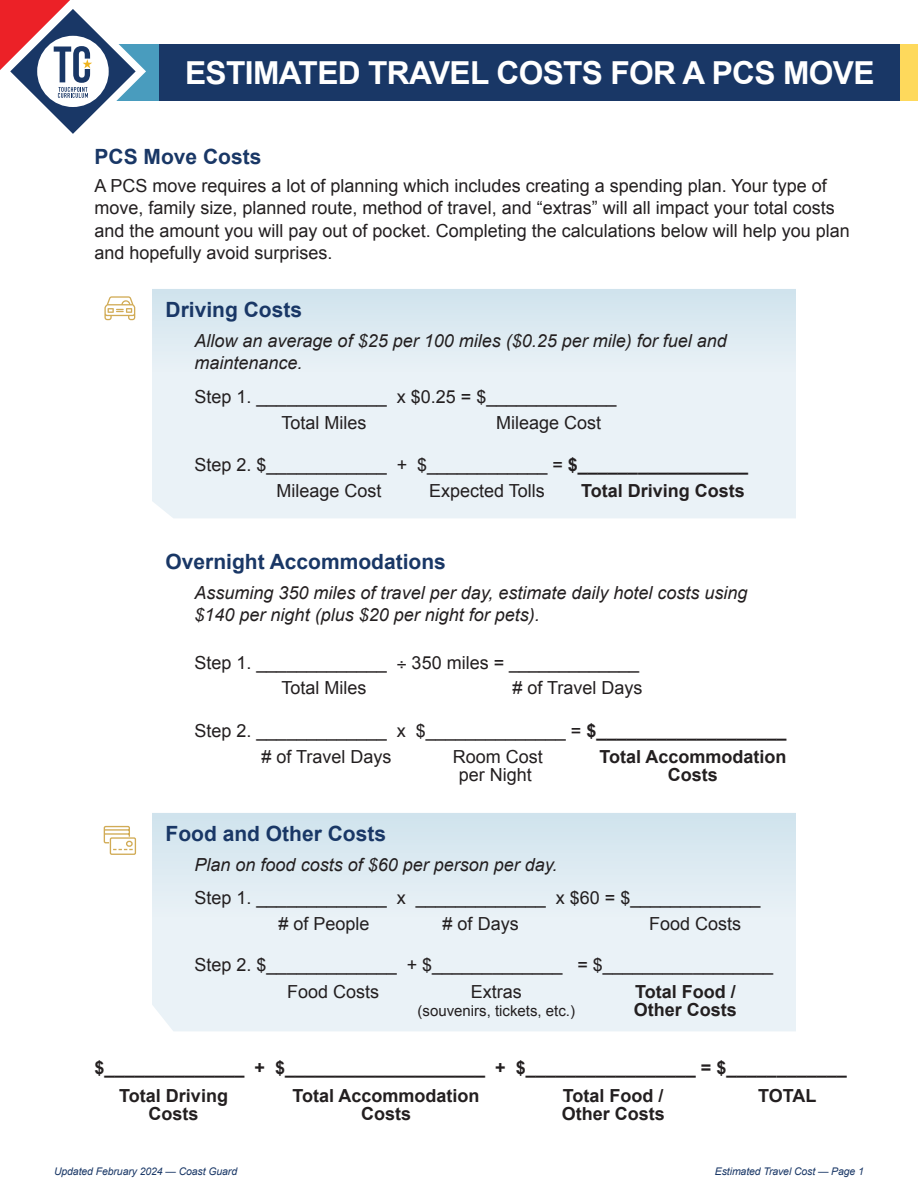
<style>
.page{position:relative;width:918px;height:1188px;background:#fff}
.page>*{position:absolute;margin:0;border:0;box-sizing:border-box;transform-origin:0 0}
.t1{font:700 31.65px "Arial";letter-spacing:-.02em;color:#fff}
.t2{font:700 21px "Arial";color:#193766}
.t3{font:18px/22.5px "Arial";color:#231f20}
.t4{font:italic 18px/22.5px "Arial";color:#231f20}
.t5{font:700 18px/18px "Arial";color:#231f20;text-align:center}
.t6{font:15px "Arial";color:#231f20}
.t7{font:italic 10.5px "Arial";letter-spacing:-.01em;color:#193766}
.s1{font-weight:700}
</style>
<div class="page">
<div style="left:152px;top:391px;width:644px;height:127px;background:#eaf2f7"></div>
<div style="left:152px;top:289px;width:756px;height:102px;background:linear-gradient(to bottom,#d0e3ed,#edf4f8)"></div>
<div style="left:152px;top:942px;width:644px;height:89px;background:#eaf2f7"></div>
<div style="left:152px;top:813px;width:756px;height:129px;background:linear-gradient(to bottom,#d0e3ed,#eef4f8)"></div>
<svg style="left:103px;top:825px;width:34px;height:30px"></svg>
<svg style="left:104px;top:296px;width:31px;height:24px"></svg>
<div style="left:796px;top:273px;width:122px;height:855px;background:#fff"></div>
<div style="left:74px;top:44px;width:844px;height:56px;background:#193766"></div>
<div style="left:95px;top:44px;width:64px;height:56px;background:#499cbe"></div>
<div style="left:901px;top:44px;width:17px;height:56px;background:#fed95c"></div>
<svg style="left:0;top:0;width:156px;height:134px"></svg>
<p class="t1" style="left:185px;top:52px;width:691px">ESTIMATED TRAVEL COSTS FOR A PCS MOVE</p>
<p class="t2" style="left:94px;top:143px;width:168px">PCS Move Costs</p>
<p class="t3" style="left:94px;top:174px;width:757px">A PCS move requires a lot of planning which includes creating a spending plan. Your type of move, family size, planned route, method of travel, and “extras” will all impact your total costs and the amount you will pay out of pocket. Completing the calculations below will help you plan and hopefully avoid surprises.</p>
<p class="t2" style="left:166px;top:296px;width:138px">Driving Costs</p>
<p class="t4" style="left:195px;top:330px;width:534px">Allow an average of $25 per 100 miles ($0.25 per mile) for fuel and maintenance.</p>
<p class="t3" style="left:195px;top:386px;width:423px">Step 1. _____________ x $0.25 = $_____________</p>
<p class="t3" style="left:281px;top:411px;width:87px">Total Miles</p>
<p class="t3" style="left:496px;top:411px;width:107px">Mileage Cost</p>
<p class="t3" style="left:195px;top:453px;width:555px">Step 2. $____________ + $____________ = <span class="s1">$_________________</span></p>
<p class="t3" style="left:276px;top:479px;width:107px">Mileage Cost</p>
<p class="t3" style="left:429px;top:479px;width:117px">Expected Tolls</p>
<p class="t5" style="left:581px;top:482px;width:165px">Total Driving Costs</p>
<p class="t2" style="left:166px;top:548px;width:282px">Overnight Accommodations</p>
<p class="t4" style="left:195px;top:582px;width:554px">Assuming 350 miles of travel per day, estimate daily hotel costs using $140 per night (plus $20 per night for pets).</p>
<p class="t3" style="left:195px;top:652px;width:446px">Step 1. _____________ ÷ 350 miles = _____________</p>
<p class="t3" style="left:281px;top:677px;width:87px">Total Miles</p>
<p class="t3" style="left:512px;top:677px;width:132px"># of Travel Days</p>
<p class="t3" style="left:195px;top:719px;width:594px">Step 2. _____________ x $______________ = <span class="s1">$___________________</span></p>
<p class="t3" style="left:261px;top:745px;width:132px"># of Travel Days</p>
<p class="t5" style="left:599px;top:748px;width:189px">Total Accommodation<br>Costs</p>
<p class="t3" style="left:453px;top:748px;width:92px;line-height:18px;text-align:center">Room Cost per Night</p>
<p class="t2" style="left:166px;top:820px;width:222px">Food and Other Costs</p>
<p class="t4" style="left:195px;top:853px;width:364px">Plan on food costs of $60 per person per day.</p>
<p class="t3" style="left:195px;top:886px;width:567px">Step 1. _____________ x _____________ x $60 = $_____________</p>
<p class="t3" style="left:278px;top:913px;width:93px"># of People</p>
<p class="t3" style="left:443px;top:913px;width:78px"># of Days</p>
<p class="t3" style="left:649px;top:913px;width:94px">Food Costs</p>
<p class="t3" style="left:195px;top:954px;width:580px">Step 2. $_____________ + $_____________ = $_________________</p>
<p class="t3" style="left:287px;top:980px;width:94px">Food Costs</p>
<p class="t5" style="left:634px;top:983px;width:105px;text-align:left">Total Food /<br>Other Costs</p>
<p class="t3" style="left:471px;top:980px;width:53px">Extras</p>
<p class="t6" style="left:418px;top:1002px;width:159px">(souvenirs, tickets, etc.)</p>
<p class="t5" style="left:94px;top:1059px;width:754px">$______________ + $____________________ + $_________________ = $____________</p>
<p class="t5" style="left:293px;top:1087px;width:189px">Total Accommodation<br>Costs</p>
<p class="t5" style="left:562px;top:1087px;width:105px;text-align:left">Total Food /<br>Other Costs</p>
<p class="t5" style="left:119px;top:1087px;width:110px">Total Driving</p>
<p class="t5" style="left:758px;top:1087px;width:60px">TOTAL</p>
<p class="t5" style="left:149px;top:1105px;width:52px">Costs</p>
<p class="t7" style="left:54px;top:1164px;width:185px">Updated February 2024 — Coast Guard</p>
<p class="t7" style="left:715px;top:1164px;width:151px">Estimated Travel Cost — Page 1</p>
</div>
